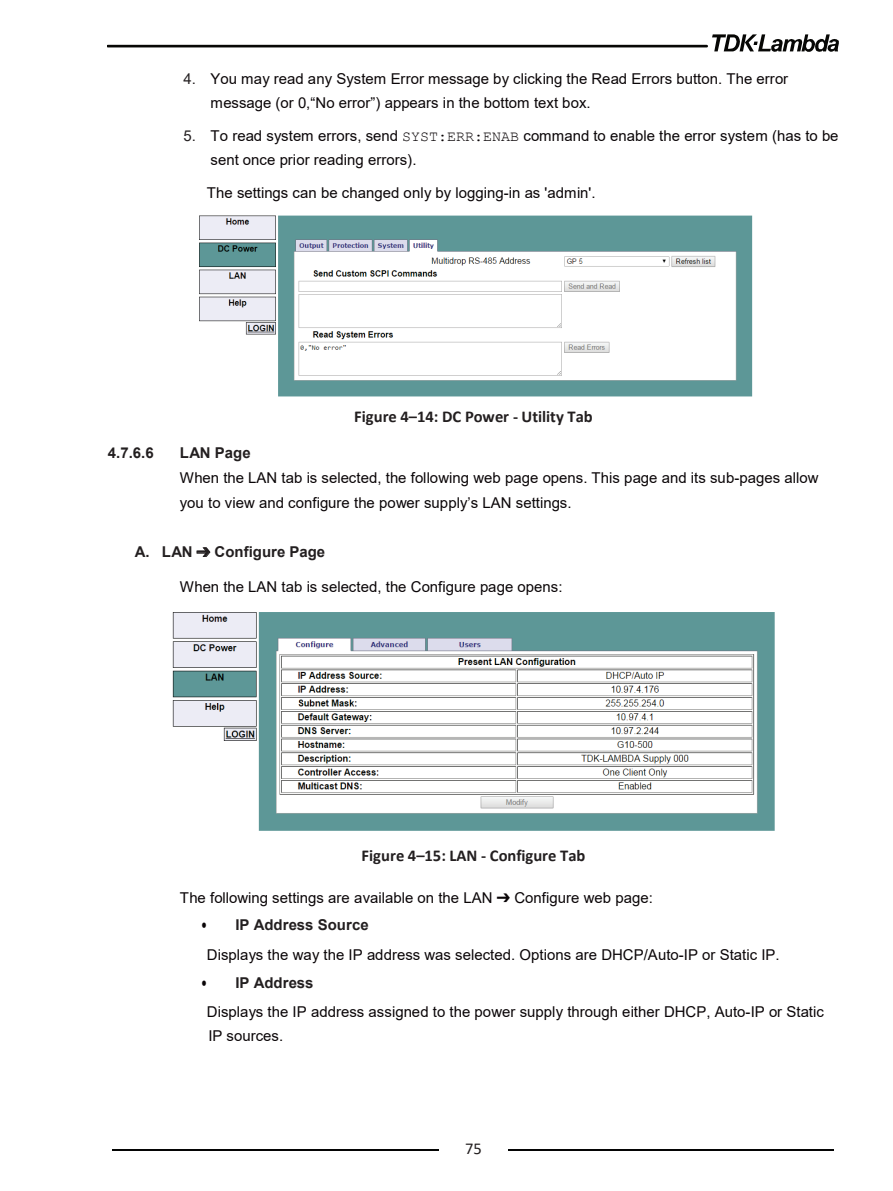
<style>
.page{position:relative;width:893px;height:1191px;background:#fff}
.page>*{position:absolute;margin:0;border:0;box-sizing:border-box;transform-origin:0 0}
.t1{font:700 16.5px "Calibri";color:#231f20}
.t2{font:16.5px "Calibri";color:#231f20}
.t3{font:15px/29.7px "Arial";color:#0a0507}
.t4{font:700 15px "Arial";letter-spacing:.005em;color:#231f20}
.s1{color:#231f20}
.s2{font-family:"Courier New"}
.s3{color:#fff}
.s4{font-family:"Arial Unicode MS";font-weight:400}
.s5{font-family:"Arial Unicode MS"}
.s6{font-family:"Calibri";font-weight:700}
.s7{font-weight:700;color:#231f20}
</style>
<div class="page">
<img style="left:113px;top:1149px;width:721px;height:1px">
<svg style="left:712px;top:34px;width:127px;height:18px"></svg>
<hr style="left:108px;top:45px;width:599px;height:2px;background:#070705">
<img style="left:199px;top:215px;width:554px;height:181px">
<img style="left:172px;top:612px;width:603px;height:219px">
<p class="t3" style="left:211px;top:66px;width:579px;line-height:24.2px;text-indent:-27px"><span class="s1">4.</span> You may read any System Error message by clicking the Read Errors button. The error message (or 0,“No error”) appears in the bottom text box.</p>
<p class="t3" style="left:211px;top:123px;width:629px;line-height:24px;text-indent:-27px"><span class="s1">5.</span> To read system errors, send <span class="s2">SYST:ERR:ENAB</span> command to enable the error system (has to be sent once prior reading errors). <span class="s3">0.</span></p>
<p class="t3" style="left:207px;top:178px;width:390px">The settings can be changed only by logging-in as 'admin'.</p>
<p class="t1" style="left:354px;top:404px;width:240px">Figure 4–14: DC Power - Utility Tab</p>
<p class="t4" style="left:108px;top:442px;width:47px">4.7.6.6</p>
<p class="t4" style="left:180px;top:442px;width:72px">LAN Page</p>
<p class="t3" style="left:180px;top:464px;width:640px;line-height:26px">When the LAN tab is selected, the following web page opens. This page and its sub-pages allow you to view and configure the power supply’s LAN settings.</p>
<p class="t4" style="left:135px;top:541px;width:192px">A. LAN <span class="s4">➔</span> Configure Page</p>
<p class="t3" style="left:180px;top:572px;width:384px">When the LAN tab is selected, the Configure page opens:</p>
<p class="t1" style="left:362px;top:843px;width:225px">Figure 4–15: LAN - Configure Tab</p>
<p class="t3" style="left:180px;top:882px;width:474px">The following settings are available on the LAN <span class="s5">➔</span> Configure web page:</p>
<p class="t3" style="left:207px;top:910px;width:574px;text-indent:-6px"><span class="s6">•</span> <span class="s7">IP Address Source<br></span>Displays the way the IP address was selected. Options are DHCP/Auto-IP or Static IP.</p>
<p class="t3" style="left:207px;top:967px;width:618px;text-indent:-6px"><span class="s6">•</span> <span class="s7">IP Address<br></span>Displays the IP address assigned to the power supply through either DHCP, Auto-IP or Static</p>
<p class="t3" style="left:208px;top:1021px;width:76px">IP sources.</p>
<p class="t2" style="left:465px;top:1137px;width:18px">75</p>
</div>
